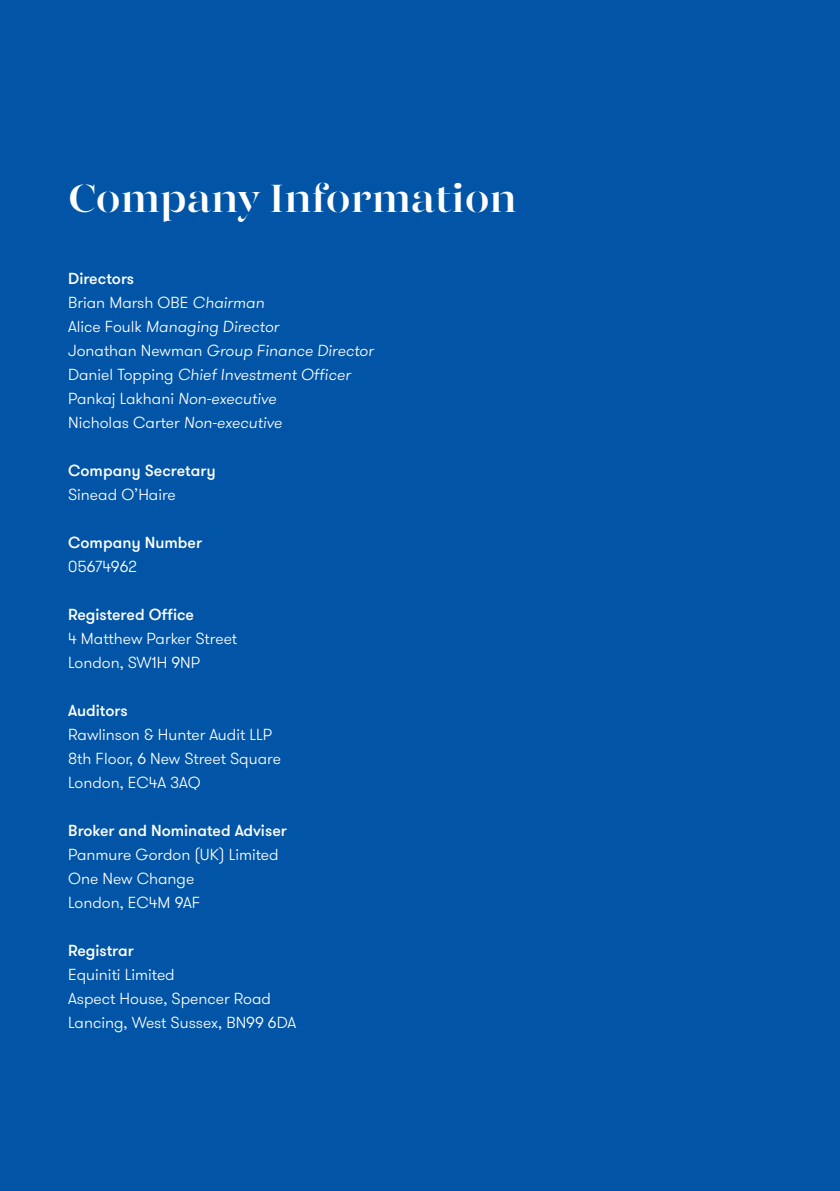
<style>
.page{position:relative;width:840px;height:1191px;background:#fff}
.page>*{position:absolute;margin:0;border:0;box-sizing:border-box;transform-origin:0 0}
.t1{font:700 40px "Gabriela Stencil";color:#fff}
.t2{font:300 16px/24px "GT Walsheim";color:#fff}
._03_Company_Info_Hea{font:500 16px "GT Walsheim";color:#fff}
.t3{font:italic 300 16px "GT Walsheim";color:#fff}
.s1{font-style:italic}
.s2{font-style:normal}
</style>
<div class="page">
<div style="left:0;top:0;width:839px;height:1191px;background:#0154a6"></div>
<p class="t1" style="left:68px;top:174px;width:450px">Company Information</p>
<p class="_03_Company_Info_Hea" style="left:68px;top:268px;width:68px">Directors</p>
<p class="t2" style="left:68px;top:291px;width:198px">Brian Marsh OBE <span class="s1">Chairman</span></p>
<p class="t3" style="left:68px;top:316px;width:212px"><span class="s2">Alice Foulk</span> Managing Director</p>
<p class="t3" style="left:68px;top:340px;width:307px"><span class="s2">Jonathan Newman</span> Group Finance Director</p>
<p class="t3" style="left:68px;top:364px;width:284px"><span class="s2">Daniel Topping</span> Chief Investment Officer</p>
<p class="t2" style="left:68px;top:387px;width:209px">Pankaj Lakhani <span class="s1">Non-executive</span></p>
<p class="t2" style="left:68px;top:411px;width:215px">Nicholas Carter <span class="s1">Non-executive</span></p>
<p class="_03_Company_Info_Hea" style="left:68px;top:460px;width:149px">Company Secretary</p>
<p class="t2" style="left:68px;top:483px;width:109px">Sinead O’Haire</p>
<p class="_03_Company_Info_Hea" style="left:68px;top:532px;width:135px">Company Number</p>
<p class="t2" style="left:68px;top:555px;width:70px">05674962</p>
<p class="_03_Company_Info_Hea" style="left:68px;top:604px;width:127px">Registered Office</p>
<p class="t2" style="left:68px;top:627px;width:170px">4 Matthew Parker Street</p>
<p class="t2" style="left:68px;top:651px;width:134px">London, SW1H 9NP</p>
<p class="_03_Company_Info_Hea" style="left:68px;top:700px;width:61px">Auditors</p>
<p class="t2" style="left:68px;top:723px;width:206px">Rawlinson &amp; Hunter Audit LLP</p>
<p class="t2" style="left:68px;top:747px;width:214px">8th Floor, 6 New Street Square</p>
<p class="t2" style="left:68px;top:771px;width:134px">London, EC4A 3AQ</p>
<p class="_03_Company_Info_Hea" style="left:68px;top:820px;width:220px">Broker and Nominated Adviser</p>
<p class="t2" style="left:68px;top:843px;width:212px">Panmure Gordon (UK) Limited</p>
<p class="t2" style="left:68px;top:867px;width:128px">One New Change</p>
<p class="t2" style="left:68px;top:891px;width:134px">London, EC4M 9AF</p>
<p class="_03_Company_Info_Hea" style="left:68px;top:940px;width:67px">Registrar</p>
<p class="t2" style="left:68px;top:963px;width:108px">Equiniti Limited</p>
<p class="t2" style="left:68px;top:987px;width:229px">Aspect House, Spencer Road<br>Lancing, West Sussex, BN99 6DA</p>
</div>
